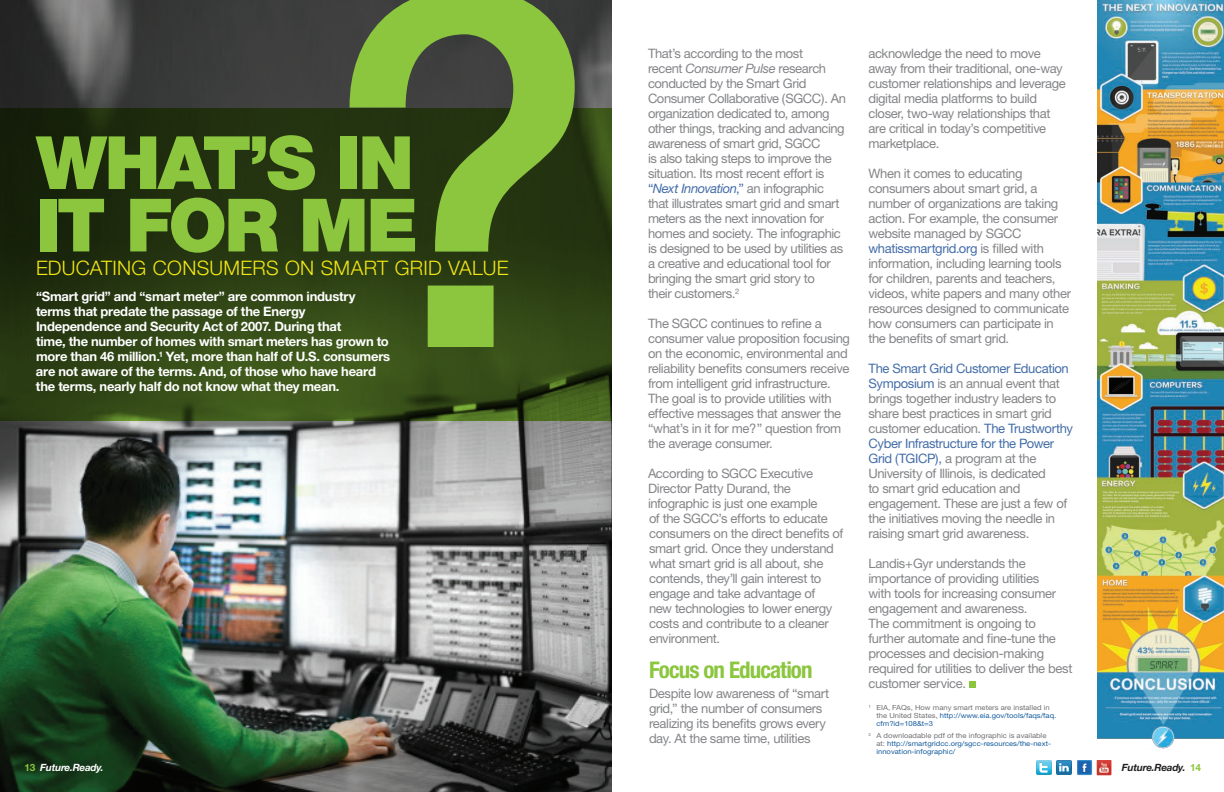
<style>
.page{position:relative;width:1224px;height:792px;background:#fff}
.page>*{position:absolute;margin:0;border:0;box-sizing:border-box;transform-origin:0 0}
.t1{font:500 491.6px "Helvetica Neue";color:#8bc63e}
.t2{font:900 73.7px "Helvetica Neue";letter-spacing:-.035em;color:#8bc63e}
.t3{font:700 condensed 23px "Helvetica Neue";letter-spacing:-.04em;color:#8bc63e}
.t4{font:300 20px "Helvetica Neue";letter-spacing:.015em;color:#f4e714}
.t5{font:13px/15px "Helvetica Neue";letter-spacing:-.03em;color:#848588}
.t6{font:700 13px/15px "Helvetica Neue";letter-spacing:-.02em;color:#fff}
.t7{font:italic 700 10px "Helvetica Neue";letter-spacing:-.025em;color:#fff}
.t8{font:italic 700 10px "Helvetica Neue";letter-spacing:-.025em;color:#231f20}
.t9{font:7px/8px "Helvetica Neue";color:#175d9e;scale:1.09 1}
.t10{font:7px/8px "Helvetica Neue";color:#717074;scale:1.09 1}
.s1{font-style:italic}
.s2{color:#436da8}
.s3{font-style:italic;color:#436da8}
.s4{color:#175d9e}
.s5{color:#717074}
.s6{font-style:normal;color:#8bc63e}
</style>
<div class="page">
<div style="left:969px;top:681px;width:7px;height:7px;background:#8bc63e"></div>
<img style="left:0;top:0;width:612px;height:792px">
<svg style="left:0;top:108px;width:612px;height:312px;background:#2a3c12"></svg>
<img style="left:1098px;top:0;width:126px;height:749px">
<img style="left:1057px;top:760px;width:14px;height:15px">
<img style="left:1077px;top:760px;width:15px;height:15px">
<img style="left:1097px;top:760px;width:15px;height:15px">
<img style="left:1037px;top:760px;width:14px;height:15px">
<h1 class="t1" style="left:325px;top:-121px;width:275px">?</h1>
<h2 class="t2" style="left:36px;top:119px;width:380px">WHAT’S IN</h2>
<h2 class="t2" style="left:36px;top:181px;width:384px">IT FOR ME</h2>
<h3 class="t4" style="left:36px;top:256px;width:474px">EDUCATING CONSUMERS ON SMART GRID VALUE</h3>
<p class="t6" style="left:36px;top:289px;width:356px">“Smart grid” and “smart meter” are common industry terms that predate the passage of the Energy Independence and Security Act of 2007. During that<br>time, the number of homes with smart meters has grown to more than 46 million.<sup>1</sup> Yet, more than half of U.S. consumers</p>
<p class="t6" style="left:36px;top:364px;width:341px">are not aware of the terms. And, of those who have heard the terms, nearly half do not know what they mean.</p>
<p class="t5" style="left:648px;top:46px;width:200px">That’s according to the most<br>recent <span class="s1">Consumer Pulse</span> research conducted by the Smart Grid<br>Consumer Collaborative (SGCC). An organization dedicated to, among other things, tracking and advancing awareness of smart grid, SGCC<br>is also taking steps to improve the situation. Its most recent effort is <span class="s2">“</span><span class="s3">Next Innovation</span><span class="s2">,”</span> an infographic that illustrates smart grid and smart meters as the next innovation for homes and society. The infographic is designed to be used by utilities as a creative and educational tool for bringing the smart grid story to<br>their customers.<sup>2</sup></p>
<p class="t5" style="left:648px;top:316px;width:204px">The SGCC continues to refine a consumer value proposition focusing on the economic, environmental and reliability benefits consumers receive from intelligent grid infrastructure.<br>The goal is to provide utilities with effective messages that answer the “what’s in it for me?” question from the average consumer.</p>
<p class="t5" style="left:648px;top:466px;width:197px">According to SGCC Executive<br>Director Patty Durand, the infographic is just one example<br>of the SGCC’s efforts to educate consumers on the direct benefits of smart grid. Once they understand what smart grid is all about, she contends, they’ll gain interest to engage and take advantage of<br>new technologies to lower energy costs and contribute to a cleaner environment.</p>
<h3 class="t3" style="left:649px;top:656px;width:165px">Focus on Education</h3>
<p class="t5" style="left:649px;top:685px;width:182px">Despite low awareness of “smart grid,” the number of consumers realizing its benefits grows every day. At the same time, utilities</p>
<p class="t5" style="left:868px;top:46px;width:199px">acknowledge the need to move away from their traditional, one-way customer relationships and leverage digital media platforms to build closer, two-way relationships that are critical in today’s competitive marketplace.</p>
<p class="t5" style="left:868px;top:166px;width:204px">When it comes to educating consumers about smart grid, a number of organizations are taking action. For example, the consumer website managed by SGCC <span class="s2">whatissmartgrid.org</span> is filled with information, including learning tools for children, parents and teachers, videos, white papers and many other resources designed to communicate how consumers can participate in the benefits of smart grid.</p>
<p class="t5" style="left:868px;top:361px;width:206px"><span class="s2">The Smart Grid Customer Education Symposium</span> is an annual event that brings together industry leaders to share best practices in smart grid customer education. <span class="s2">The Trustworthy Cyber Infrastructure for the Power Grid (TGICP),</span> a program at the University of Illinois, is dedicated<br>to smart grid education and engagement. These are just a few of the initiatives moving the needle in raising smart grid awareness.</p>
<p class="t5" style="left:868px;top:556px;width:205px">Landis+Gyr understands the importance of providing utilities<br>with tools for increasing consumer engagement and awareness.<br>The commitment is ongoing to further automate and fine-tune the processes and decision-making required for utilities to deliver the best customer service.</p>
<p class="t10" style="left:876px;top:704px;width:166px;text-indent:-8px"><sup>1</sup> EIA, FAQs, How many smart meters are installed in the United States, <span class="s4">http://www.eia.gov/tools/faqs/faq. cfm?id=108&amp;t=3</span></p>
<p class="t9" style="left:876px;top:731px;width:162px;text-indent:-8px"><sup>2</sup> <span class="s5">A downloadable pdf of the infographic is available at:</span> http://smartgridcc.org/sgcc-resources/the-next&shy;innovation-infographic/</p>
<p class="t7" style="left:24px;top:761px;width:81px"><span class="s6">13</span> Future.Ready.</p>
<p class="t8" style="left:1122px;top:761px;width:81px">Future.Ready. <span class="s6">14</span></p>
</div>
